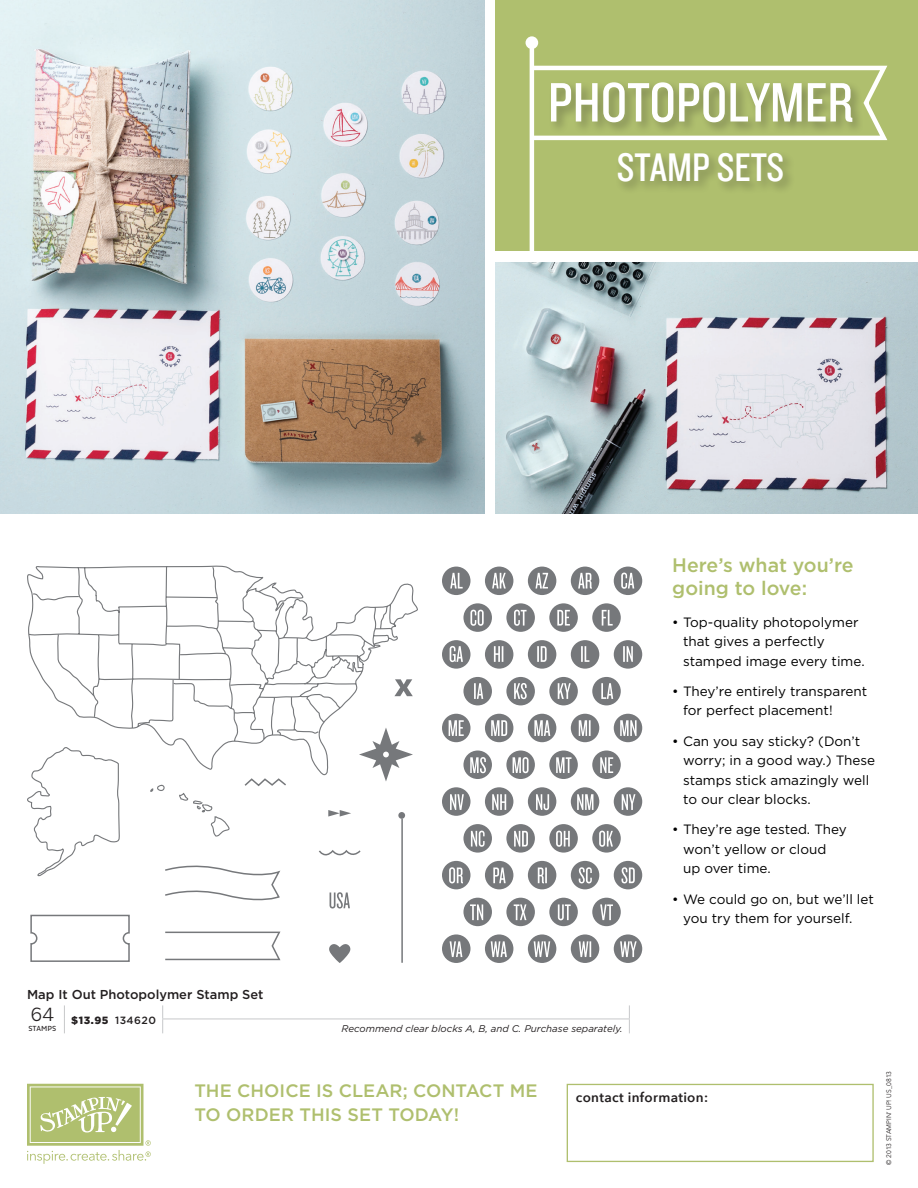
<style>
.page{position:relative;width:918px;height:1188px;background:#fff}
.page>*{position:absolute;margin:0;border:0;box-sizing:border-box;transform-origin:0 0}
.t1{font:57.6px "Knockout HTF29 Junior Liteweight";color:#fff}
.t2{font:41.4px "Knockout HTF29 Junior Liteweight";color:#fff}
.t3{font:500 19.5px/23.4px "Gotham";color:#afbf6e}
.t4{font:300 19.5px "Pluto Cond";color:#231f20}
.t5{font:500 18px "Gotham";color:#afbf6e}
.t6{font:13.5px/19.5px "Gotham";color:#000}
.t7{font:600 13.5px "Avenir Next";letter-spacing:.025em;color:#231f20}
.t8{font:500 12.9px "Gotham";color:#231f20}
.t9{font:900 10.5px "Gotham";color:#231f20}
.t10{font:italic 9.75px "Gotham";color:#231f20}
.t11{font:7.5px "Pluto Cond";letter-spacing:.015em;color:#231f20}
.t12{font:6.6px "Avenir Next LT Pro";color:#231f20}
.s1{font-weight:500}
</style>
<div class="page">
<svg style="left:27px;top:1084px;width:124px;height:80px"></svg>
<div style="left:567px;top:1084px;width:307px;height:78px;border:1px solid #afbf6e"></div>
<svg style="left:64px;top:1005px;width:1px;height:28px"></svg>
<hr style="left:162px;top:1019px;width:468px;height:1px;background:#c7c8ca">
<svg style="left:162px;top:1005px;width:1px;height:28px"></svg>
<svg style="left:629px;top:1005px;width:1px;height:28px"></svg>
<svg style="left:165px;top:931px;width:116px;height:30px"></svg>
<svg style="left:30px;top:914px;width:100px;height:48px"></svg>
<svg style="left:27px;top:776px;width:93px;height:101px"></svg>
<svg style="left:549px;top:751px;width:29px;height:28px"></svg>
<svg style="left:506px;top:751px;width:29px;height:28px"></svg>
<svg style="left:592px;top:751px;width:29px;height:28px"></svg>
<svg style="left:463px;top:751px;width:29px;height:28px"></svg>
<svg style="left:549px;top:603px;width:29px;height:29px"></svg>
<svg style="left:506px;top:603px;width:29px;height:29px"></svg>
<svg style="left:592px;top:603px;width:29px;height:29px"></svg>
<svg style="left:463px;top:603px;width:29px;height:29px"></svg>
<svg style="left:549px;top:824px;width:29px;height:29px"></svg>
<svg style="left:506px;top:824px;width:29px;height:29px"></svg>
<svg style="left:592px;top:824px;width:29px;height:29px"></svg>
<svg style="left:463px;top:824px;width:29px;height:29px"></svg>
<svg style="left:549px;top:677px;width:29px;height:28px"></svg>
<svg style="left:506px;top:677px;width:29px;height:28px"></svg>
<svg style="left:592px;top:677px;width:29px;height:28px"></svg>
<svg style="left:463px;top:677px;width:29px;height:28px"></svg>
<svg style="left:549px;top:898px;width:29px;height:28px"></svg>
<svg style="left:506px;top:898px;width:29px;height:28px"></svg>
<svg style="left:592px;top:898px;width:29px;height:28px"></svg>
<svg style="left:463px;top:898px;width:29px;height:28px"></svg>
<svg style="left:485px;top:567px;width:28px;height:28px"></svg>
<svg style="left:528px;top:567px;width:28px;height:28px"></svg>
<svg style="left:571px;top:567px;width:28px;height:28px"></svg>
<svg style="left:614px;top:567px;width:28px;height:28px"></svg>
<svg style="left:442px;top:567px;width:29px;height:28px"></svg>
<svg style="left:485px;top:787px;width:28px;height:29px"></svg>
<svg style="left:528px;top:787px;width:28px;height:29px"></svg>
<svg style="left:571px;top:787px;width:28px;height:29px"></svg>
<svg style="left:614px;top:787px;width:28px;height:29px"></svg>
<svg style="left:442px;top:787px;width:29px;height:29px"></svg>
<svg style="left:485px;top:861px;width:28px;height:28px"></svg>
<svg style="left:528px;top:861px;width:28px;height:28px"></svg>
<svg style="left:571px;top:861px;width:28px;height:28px"></svg>
<svg style="left:614px;top:861px;width:28px;height:28px"></svg>
<svg style="left:442px;top:861px;width:29px;height:28px"></svg>
<svg style="left:485px;top:640px;width:28px;height:29px"></svg>
<svg style="left:528px;top:640px;width:28px;height:29px"></svg>
<svg style="left:571px;top:640px;width:28px;height:29px"></svg>
<svg style="left:614px;top:640px;width:28px;height:29px"></svg>
<svg style="left:442px;top:640px;width:29px;height:29px"></svg>
<svg style="left:485px;top:934px;width:28px;height:29px"></svg>
<svg style="left:528px;top:934px;width:28px;height:29px"></svg>
<svg style="left:571px;top:934px;width:28px;height:29px"></svg>
<svg style="left:614px;top:934px;width:28px;height:29px"></svg>
<svg style="left:442px;top:934px;width:29px;height:29px"></svg>
<svg style="left:485px;top:714px;width:28px;height:28px"></svg>
<svg style="left:528px;top:714px;width:28px;height:28px"></svg>
<svg style="left:571px;top:714px;width:28px;height:28px"></svg>
<svg style="left:614px;top:714px;width:28px;height:28px"></svg>
<svg style="left:442px;top:714px;width:29px;height:28px"></svg>
<svg style="left:27px;top:565px;width:391px;height:211px"></svg>
<hr style="left:401px;top:819px;width:2px;height:144px;background:#76787b">
<svg style="left:150px;top:728px;width:263px;height:181px"></svg>
<svg style="left:329px;top:944px;width:21px;height:19px"></svg>
<img style="left:0;top:0;width:484px;height:514px">
<div style="left:496px;top:0;width:422px;height:250px;background:#afbf6e"></div>
<hr style="left:530px;top:46px;width:4px;height:217px;background:#fff">
<div style="left:526px;top:36px;width:12px;height:13px;background:#fff;border-radius:50%"></div>
<svg style="left:529px;top:63px;width:359px;height:79px"></svg>
<div style="left:615px;top:151px;width:180px;height:43px;background:#231f20;opacity:.33"></div>
<img style="left:495px;top:262px;width:423px;height:252px">
<h1 class="t1" style="left:548px;top:73px;width:307px">PHOTOPOLYMER</h1>
<h2 class="t2" style="left:617px;top:147px;width:169px">STAMP SETS</h2>
<h3 class="t3" style="left:672px;top:553px;width:183px">Here’s what you’re going to love:</h3>
<p class="t6" style="left:683px;top:612px;width:183px;text-indent:-11px">• Top-quality photopolymer that gives a perfectly stamped image every time.</p>
<p class="t6" style="left:683px;top:681px;width:186px;text-indent:-11px">• They’re entirely transparent for perfect placement!</p>
<p class="t6" style="left:683px;top:731px;width:194px;text-indent:-11px">• Can you say sticky? (Don’t worry; in a good way.) These stamps stick amazingly well to our clear blocks.</p>
<p class="t6" style="left:683px;top:820px;width:165px;text-indent:-11px">• They’re age tested. They won’t yellow or cloud up over time.</p>
<p class="t6" style="left:683px;top:889px;width:192px;text-indent:-11px">• We could go on, but we’ll let you try them for yourself.</p>
<p class="t8" style="left:27px;top:986px;width:238px">Map It Out Photopolymer Stamp Set</p>
<h3 class="t4" style="left:31px;top:1004px;width:25px">64</h3>
<p class="t11" style="left:28px;top:1024px;width:30px">STAMPS</p>
<p class="t9" style="left:71px;top:1013px;width:86px">$13.95 <span class="s1">134620</span></p>
<p class="t10" style="left:341px;top:1022px;width:283px">Recommend clear blocks A, B, and C. Purchase separately.</p>
<h3 class="t5" style="left:194px;top:1079px;width:345px">THE CHOICE IS CLEAR; CONTACT ME</h3>
<p class="t7" style="left:576px;top:1089px;width:134px">contact information:</p>
<h3 class="t5" style="left:194px;top:1102px;width:267px">TO ORDER THIS SET TODAY!</h3>
<p class="t12" style="left:885px;top:1165px;width:96px;rotate:-90deg">© 2013 STAMPIN’ UP! US_0813</p>
</div>
